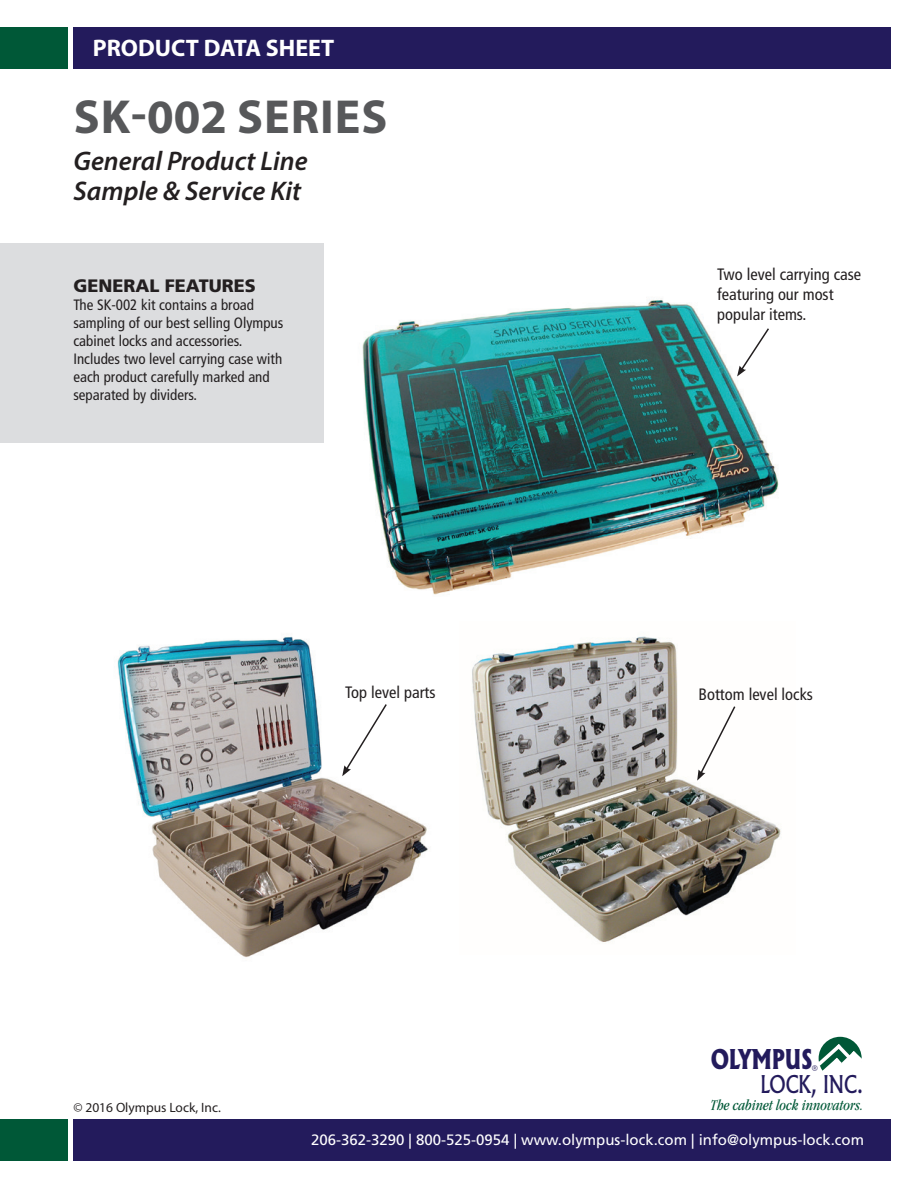
<style>
.page{position:relative;width:918px;height:1188px;background:#fff}
.page>*{position:absolute;margin:0;border:0;box-sizing:border-box;transform-origin:0 0}
.t1{font:700 48px "Myriad Pro";letter-spacing:.02em;color:#57585a}
.t2{font:italic 600 27px/30px "Myriad Pro";color:#231f20}
.t3{font:800 26.1px "Albertus";color:#231b5c;scale:.78 1}
.t4{font:700 24px "Myriad Pro";color:#fff}
.t5{font:500 23.4px "Albertus";color:#231b5c;scale:.8 1}
.t6{font:900 18px "Frutiger LT Std";color:#231f20}
.t7{font:condensed 16.5px/19.8px "Frutiger LT Std";color:#231f20}
.t8{font:italic condensed 15.3px "Garamond";color:#005837;scale:.96 1}
.t9{font:condensed 15px/18px "Frutiger LT Std";color:#231f20}
.t10{font:15px "Frutiger LT Std";color:#fff}
.t11{font:13.5px "Myriad Pro";color:#231f20}
.t12{font:500 11.55px "Albertus";color:#231b5c}
</style>
<div class="page">
<div style="left:73px;top:27px;width:818px;height:41px;background:#231b5c"></div>
<div style="left:0;top:27px;width:68px;height:41px;background:#005837"></div>
<div style="left:73px;top:1120px;width:818px;height:41px;background:#231b5c"></div>
<div style="left:0;top:243px;width:324px;height:200px;background:#dcdddf"></div>
<div style="left:0;top:1120px;width:68px;height:41px;background:#005837"></div>
<div style="left:819px;top:1037px;width:43px;height:43px;background:#005837;border-radius:50%"></div>
<svg style="left:818px;top:1044px;width:44px;height:36px"></svg>
<img style="left:362px;top:300px;width:417px;height:295px">
<svg style="left:737px;top:327px;width:34px;height:49px"></svg>
<img style="left:117px;top:636px;width:311px;height:322px">
<img style="left:472px;top:636px;width:309px;height:306px">
<svg style="left:342px;top:702px;width:46px;height:74px"></svg>
<svg style="left:697px;top:705px;width:40px;height:76px"></svg>
<p class="t4" style="left:93px;top:33px;width:243px">PRODUCT DATA SHEET</p>
<p class="t1" style="left:74px;top:86px;width:315px">SK-002 SERIES</p>
<p class="t2" style="left:73px;top:146px;width:236px">General Product Line<br>Sample &amp; Service Kit</p>
<p class="t6" style="left:73px;top:274px;width:184px">GENERAL FEATURES</p>
<p class="t9" style="left:73px;top:296px;width:211px">The SK-002 kit contains a broad sampling of our best selling Olympus cabinet locks and accessories.<br>Includes two level carrying case with each product carefully marked and separated by dividers.</p>
<p class="t7" style="left:717px;top:265px;width:145px">Two level carrying case featuring our most popular items.</p>
<p class="t7" style="left:345px;top:682px;width:92px">Top level parts</p>
<p class="t7" style="left:699px;top:685px;width:116px">Bottom level locks</p>
<p class="t11" style="left:73px;top:1099px;width:149px">© 2016 Olympus Lock, Inc.</p>
<p class="t3" style="left:711px;top:1044px;width:132px">OLYMPUS</p>
<p class="t12" style="left:811px;top:1062px;width:7px">®</p>
<p class="t5" style="left:760px;top:1070px;width:130px">LOCK, INC.</p>
<p class="t8" style="left:711px;top:1096px;width:161px">The cabinet lock innovators.</p>
<p class="t10" style="left:311px;top:1131px;width:554px">206-362-3290 | 800-525-0954 | www.olympus-lock.com | info@olympus-lock.com</p>
</div>
